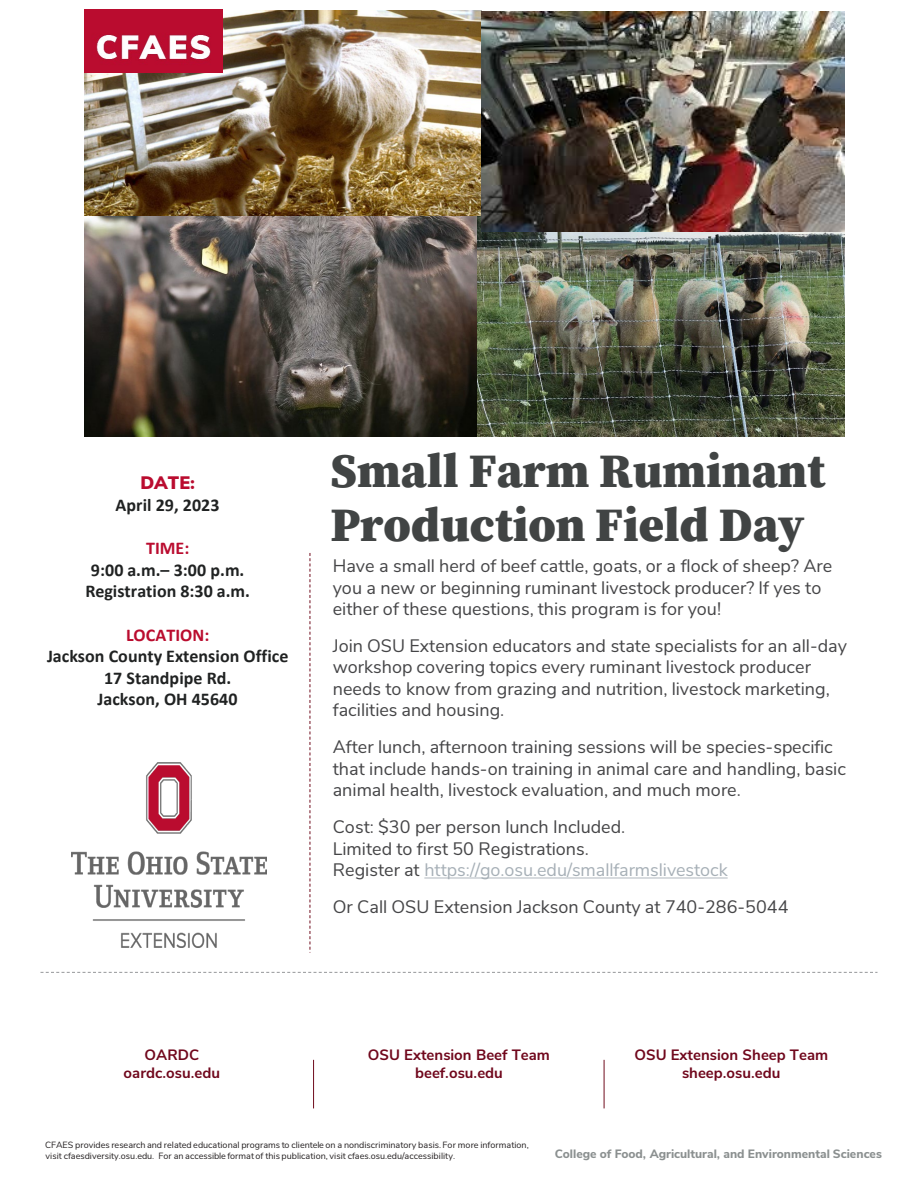
<style>
.page{position:relative;width:918px;height:1188px;background:#fff}
.page>*{position:absolute;margin:0;border:0;box-sizing:border-box;transform-origin:0 0}
.t1{font:900 48px/54px "Buckeye Serif";color:#414444}
.t2{font:18px/21.6px "Buckeye Sans";color:#454547}
.t3{font:700 18px "Calibri";letter-spacing:.005em;color:#202222}
.t4{font:700 18px "Calibri";letter-spacing:.005em;color:#ba0c2e}
.t5{font:900 18px "Buckeye Sans";color:#ba0c2f}
.t6{font:700 18px "Calibri";color:#ba0c2f}
.t7{font:700 15px "Buckeye Sans";color:#70071c}
.t8{font:800 12px "Buckeye Sans";color:#8b9090}
.t9{font:9px/11.4px "Buckeye Sans";color:#231f20}
.s1{color:#a7b0b7}
</style>
<div class="page">
<img style="left:85px;top:11px;width:396px;height:206px">
<img style="left:85px;top:217px;width:759px;height:219px">
<svg style="left:424px;top:878px;width:304px;height:1px"></svg>
<svg style="left:40px;top:972px;width:838px;height:1px"></svg>
<img style="left:72px;top:762px;width:195px;height:185px">
<svg style="left:310px;top:553px;width:1px;height:400px"></svg>
<hr style="left:604px;top:1060px;width:1px;height:48px;background:#700c1d">
<hr style="left:313px;top:1060px;width:1px;height:48px;background:#700c1d">
<img style="left:481px;top:12px;width:363px;height:219px">
<img style="left:85px;top:10px;width:138px;height:62px">
<p class="t5" style="left:140px;top:469px;width:56px">DATE:</p>
<p class="t3" style="left:116px;top:492px;width:105px">April 29, 2023</p>
<p class="t6" style="left:146px;top:536px;width:45px">TIME:</p>
<p class="t3" style="left:91px;top:557px;width:155px">9:00 a.m.– 3:00 p.m.</p>
<p class="t3" style="left:85px;top:579px;width:166px">Registration 8:30 a.m.</p>
<p class="t4" style="left:126px;top:622px;width:85px">LOCATION:</p>
<p class="t3" style="left:47px;top:644px;width:243px">Jackson County Extension Office</p>
<p class="t3" style="left:104px;top:665px;width:129px">17 Standpipe Rd.</p>
<p class="t3" style="left:98px;top:687px;width:141px">Jackson, OH 45640</p>
<h1 class="t1" style="left:330px;top:443px;width:496px">Small Farm Ruminant<br>Production Field Day</h1>
<p class="t2" style="left:333px;top:554px;width:501px">Have a small herd of beef cattle, goats, or a flock of sheep? Are you a new or beginning ruminant livestock producer? If yes to either of these questions, this program is for you!</p>
<p class="t2" style="left:333px;top:633px;width:516px">Join OSU Extension educators and state specialists for an all-day workshop covering topics every ruminant livestock producer needs to know from grazing and nutrition, livestock marketing, facilities and housing.</p>
<p class="t2" style="left:333px;top:735px;width:515px">After lunch, afternoon training sessions will be species-specific that include hands-on training in animal care and handling, basic animal health, livestock evaluation, and much more.</p>
<p class="t2" style="left:333px;top:815px;width:396px">Cost: $30 per person lunch Included.<br>Limited to first 50 Registrations.<br>Register at <span class="s1">https://go.osu.edu/smallfarmslivestock</span></p>
<p class="t2" style="left:333px;top:894px;width:457px">Or Call OSU Extension Jackson County at 740-286-5044</p>
<p class="t7" style="left:145px;top:1044px;width:56px">OARDC</p>
<p class="t7" style="left:124px;top:1062px;width:98px">oardc.osu.edu</p>
<p class="t7" style="left:368px;top:1043px;width:184px">OSU Extension Beef Team</p>
<p class="t7" style="left:415px;top:1061px;width:89px">beef.osu.edu</p>
<p class="t7" style="left:634px;top:1043px;width:195px">OSU Extension Sheep Team</p>
<p class="t7" style="left:682px;top:1061px;width:100px">sheep.osu.edu</p>
<p class="t9" style="left:45px;top:1138px;width:485px">CFAES provides research and related educational programs to clientele on a nondiscriminatory basis. For more information, visit cfaesdiversity.osu.edu. For an accessible format of this publication, visit cfaes.osu.edu/accessibility.</p>
<p class="t8" style="left:555px;top:1145px;width:329px">College of Food, Agricultural, and Environmental Sciences</p>
</div>
